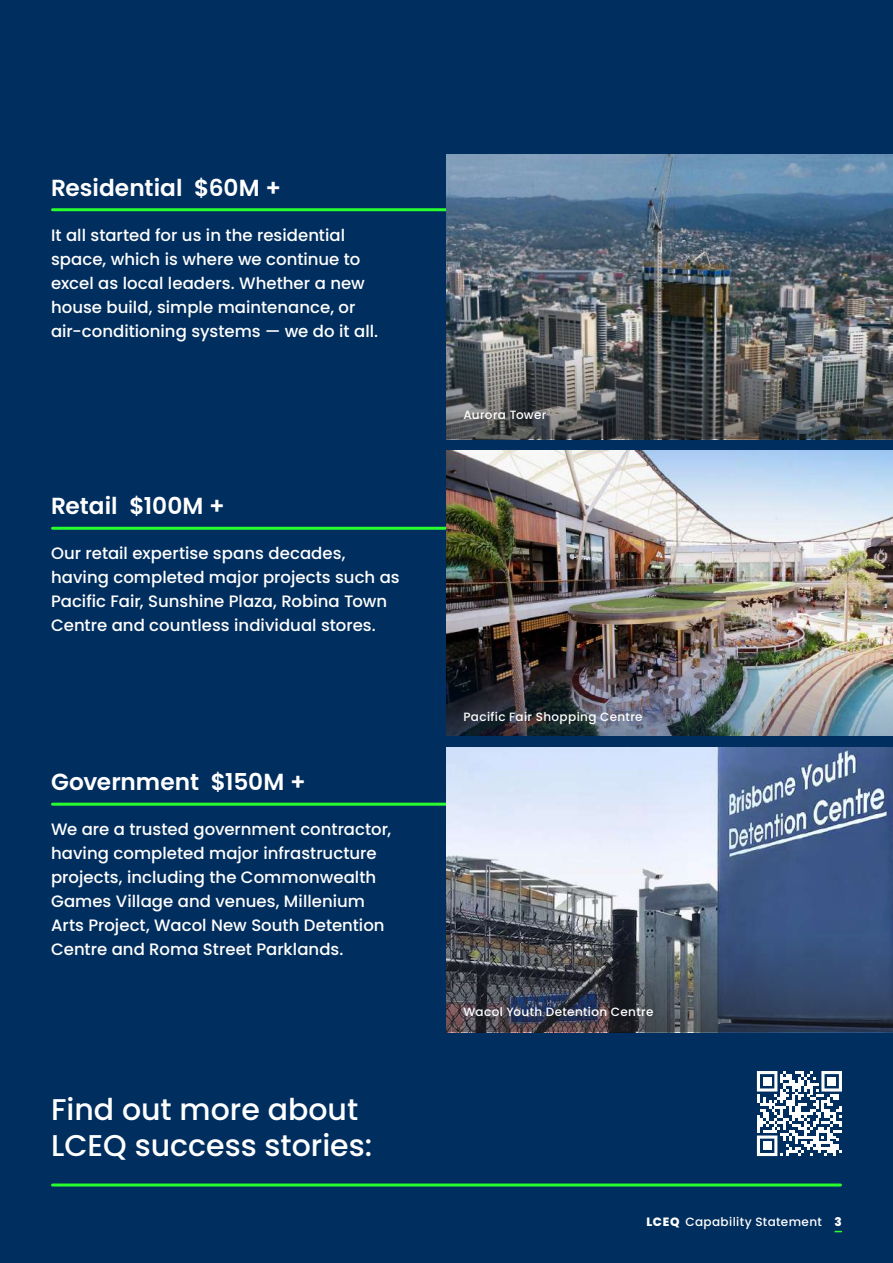
<style>
.page{position:relative;width:893px;height:1263px;background:#002e5e}
.page>*{position:absolute;margin:0;border:0;box-sizing:border-box;transform-origin:0 0}
.t1{font:500 30px/36px "Poppins";color:#fff}
.t2{font:600 23.25px "Poppins";color:#fff}
.t3{font:500 16.5px/24px "Poppins";color:#fff}
.t4{font:500 12px "Poppins";letter-spacing:.03em;color:#fff}
.s1{font-weight:800}
</style>
<div class="page">
<hr style="left:53px;top:1183px;width:787px;height:3px;background:#29ff2e">
<hr style="left:53px;top:208px;width:427px;height:3px;background:#29ff2e">
<hr style="left:53px;top:527px;width:427px;height:3px;background:#29ff2e">
<hr style="left:53px;top:803px;width:427px;height:3px;background:#29ff2e">
<img style="left:446px;top:451px;width:447px;height:285px">
<img style="left:446px;top:747px;width:447px;height:285px">
<img style="left:446px;top:154px;width:447px;height:285px">
<svg style="left:757px;top:1071px;width:85px;height:85px"></svg>
<div style="left:763px;top:1077px;width:9px;height:9px;background:#fff"></div>
<div style="left:827px;top:1077px;width:9px;height:9px;background:#fff"></div>
<div style="left:763px;top:1141px;width:9px;height:9px;background:#fff"></div>
<h2 class="t2" style="left:51px;top:174px;width:232px">Residential $60M +</h2>
<p class="t3" style="left:51px;top:223px;width:329px">It all started for us in the residential space, which is where we continue to excel as local leaders. Whether a new house build, simple maintenance, or air-conditioning systems — we do it all.</p>
<h2 class="t2" style="left:51px;top:492px;width:175px">Retail $100M +</h2>
<p class="t3" style="left:51px;top:541px;width:350px">Our retail expertise spans decades, having completed major projects such as Pacific Fair, Sunshine Plaza, Robina Town Centre and countless individual stores.</p>
<h2 class="t2" style="left:51px;top:768px;width:256px">Government $150M +</h2>
<p class="t3" style="left:51px;top:817px;width:341px">We are a trusted government contractor, having completed major infrastructure projects, including the Commonwealth Games Village and venues, Millenium Arts Project, Wacol New South Detention Centre and Roma Street Parklands.</p>
<h1 class="t1" style="left:51px;top:1092px;width:323px">Find out more about<br>LCEQ success stories:</h1>
<p class="t4" style="left:463px;top:408px;width:85px">Aurora Tower</p>
<p class="t4" style="left:463px;top:709px;width:181px">Pacific Fair Shopping Centre</p>
<p class="t4" style="left:463px;top:1005px;width:191px">Wacol Youth Detention Centre</p>
<p class="t4" style="left:647px;top:1214px;width:197px"><span class="s1">LCEQ</span> Capability Statement <span class="s1">3</span></p>
</div>
